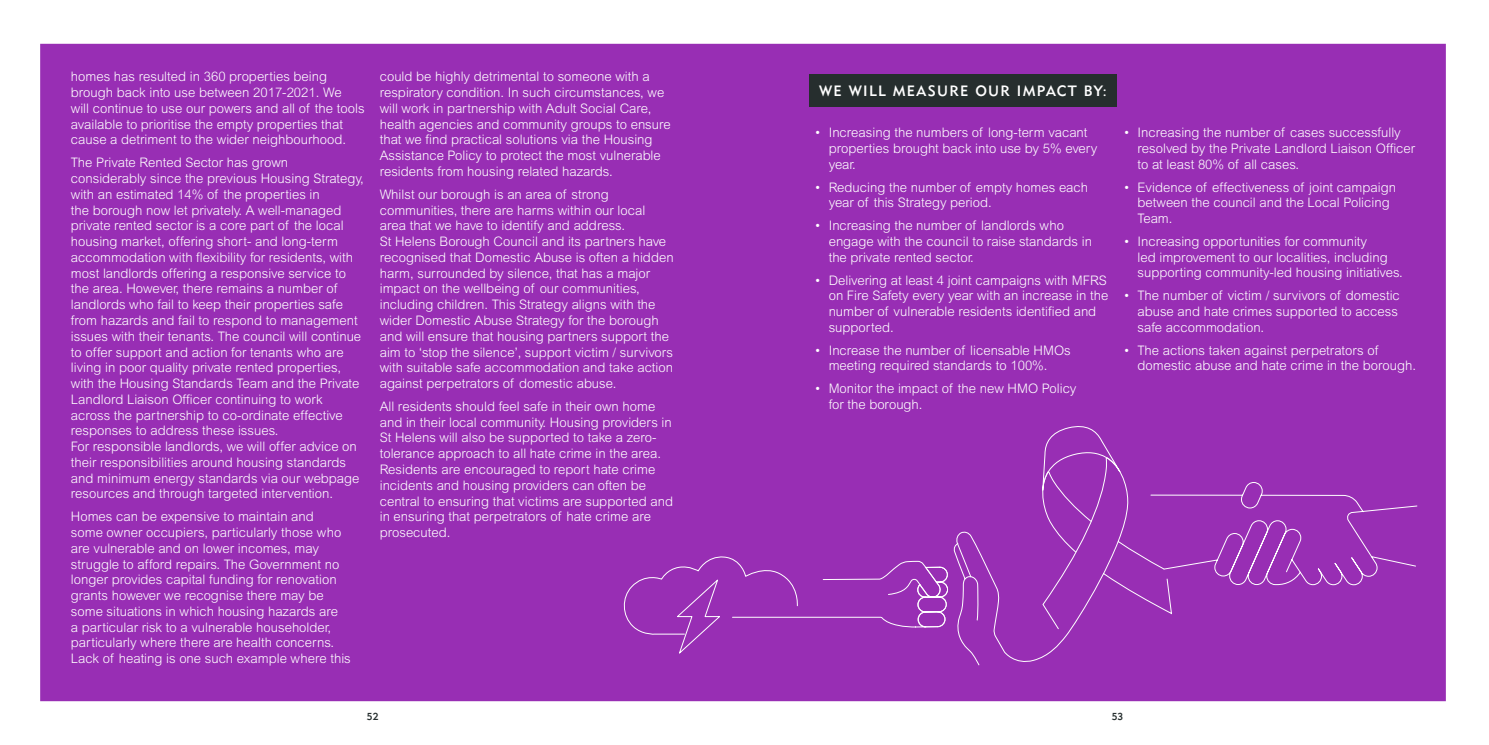
<style>
.page{position:relative;width:1489px;height:745px;background:#fff}
.page>*{position:absolute;margin:0;border:0;box-sizing:border-box;transform-origin:0 0}
.t1{font:14.75px "Geometric 415 BT Medium A";letter-spacing:.09em;color:#fff}
.t2{font:300 13.12px/15.8px "Arial";color:#fff}
.t3{font:10px "Geometric 415 BT Medium A";color:#262e2e}
</style>
<div class="page">
<div style="left:40px;top:44px;width:1405px;height:656px;background:#982eb4"></div>
<div style="left:809px;top:74px;width:307px;height:33px;background:#262e2e"></div>
<div style="left:621px;top:542px;width:334px;height:123px;background:#982eb4"></div>
<div style="left:955px;top:456px;width:216px;height:209px;background:#982eb4"></div>
<svg style="left:1036px;top:423px;width:84px;height:129px;background:#9c37b7"></svg>
<svg style="left:1150px;top:481px;width:267px;height:104px;background:#9c36b7"></svg>
<p class="t2" style="left:71px;top:69px;width:295px">homes has resulted in 360 properties being brough back into use between 2017-2021. We<br>will continue to use our powers and all of the tools available to prioritise the empty properties that cause a detriment to the wider neighbourhood.</p>
<p class="t2" style="left:71px;top:155px;width:294px">The Private Rented Sector has grown considerably since the previous Housing Strategy, with an estimated 14% of the properties in<br>the borough now let privately. A well-managed private rented sector is a core part of the local housing market, offering short- and long-term accommodation with flexibility for residents, with most landlords offering a responsive service to the area. However, there remains a number of landlords who fail to keep their properties safe from hazards and fail to respond to management issues with their tenants. The council will continue to offer support and action for tenants who are living in poor quality private rented properties, with the Housing Standards Team and the Private Landlord Liaison Officer continuing to work across the partnership to co-ordinate effective responses to address these issues.<br>For responsible landlords, we will offer advice on their responsibilities around housing standards and minimum energy standards via our webpage resources and through targeted intervention.</p>
<p class="t2" style="left:71px;top:508px;width:281px">Homes can be expensive to maintain and<br>some owner occupiers, particularly those who are vulnerable and on lower incomes, may struggle to afford repairs. The Government no longer provides capital funding for renovation grants however we recognise there may be some situations in which housing hazards are<br>a particular risk to a vulnerable householder, particularly where there are health concerns.<br>Lack of heating is one such example where this</p>
<p class="t2" style="left:380px;top:69px;width:292px">could be highly detrimental to someone with a respiratory condition. In such circumstances, we will work in partnership with Adult Social Care, health agencies and community groups to ensure that we find practical solutions via the Housing Assistance Policy to protect the most vulnerable residents from housing related hazards.</p>
<p class="t2" style="left:380px;top:186px;width:295px">Whilst our borough is an area of strong communities, there are harms within our local area that we have to identify and address.<br>St Helens Borough Council and its partners have recognised that Domestic Abuse is often a hidden harm, surrounded by silence, that has a major impact on the wellbeing of our communities, including children. This Strategy aligns with the wider Domestic Abuse Strategy for the borough and will ensure that housing partners support the aim to ‘stop the silence’, support victim / survivors with suitable safe accommodation and take action against perpetrators of domestic abuse.</p>
<p class="t2" style="left:380px;top:398px;width:295px">All residents should feel safe in their own home and in their local community. Housing providers in St Helens will also be supported to take a zero&shy;tolerance approach to all hate crime in the area.<br>Residents are encouraged to report hate crime incidents and housing providers can often be central to ensuring that victims are supported and in ensuring that perpetrators of hate crime are prosecuted.</p>
<p class="t1" style="left:819px;top:82px;width:289px">WE WILL MEASURE OUR IMPACT BY:</p>
<p class="t2" style="left:828px;top:124px;width:270px;text-indent:-14px">• Increasing the numbers of long-term vacant properties brought back into use by 5% every year.</p>
<p class="t2" style="left:828px;top:179px;width:261px;text-indent:-14px">• Reducing the number of empty homes each year of this Strategy period.</p>
<p class="t2" style="left:828px;top:217px;width:265px;text-indent:-14px">• Increasing the number of landlords who engage with the council to raise standards in the private rented sector.</p>
<p class="t2" style="left:828px;top:272px;width:281px;text-indent:-14px">• Delivering at least 4 joint campaigns with MFRS on Fire Safety every year with an increase in the number of vulnerable residents identified and supported.</p>
<p class="t2" style="left:828px;top:342px;width:243px;text-indent:-14px">• Increase the number of licensable HMOs meeting required standards to 100%.</p>
<p class="t2" style="left:828px;top:380px;width:249px;text-indent:-14px">• Monitor the impact of the new HMO Policy for the borough.</p>
<p class="t2" style="left:1137px;top:124px;width:279px;text-indent:-14px">• Increasing the number of cases successfully resolved by the Private Landlord Liaison Officer to at least 80% of all cases.</p>
<p class="t2" style="left:1137px;top:179px;width:260px;text-indent:-14px">• Evidence of effectiveness of joint campaign between the council and the Local Policing<br>Team.</p>
<p class="t2" style="left:1137px;top:233px;width:267px;text-indent:-14px">• Increasing opportunities for community<br>led improvement to our localities, including supporting community-led housing initiatives.</p>
<p class="t2" style="left:1137px;top:287px;width:264px;text-indent:-14px">• The number of victim / survivors of domestic abuse and hate crimes supported to access safe accommodation.</p>
<p class="t2" style="left:1137px;top:342px;width:280px;text-indent:-14px">• The actions taken against perpetrators of domestic abuse and hate crime in the borough.</p>
<p class="t3" style="left:367px;top:709px;width:13px">52</p>
<p class="t3" style="left:1111px;top:709px;width:13px">53</p>
</div>
